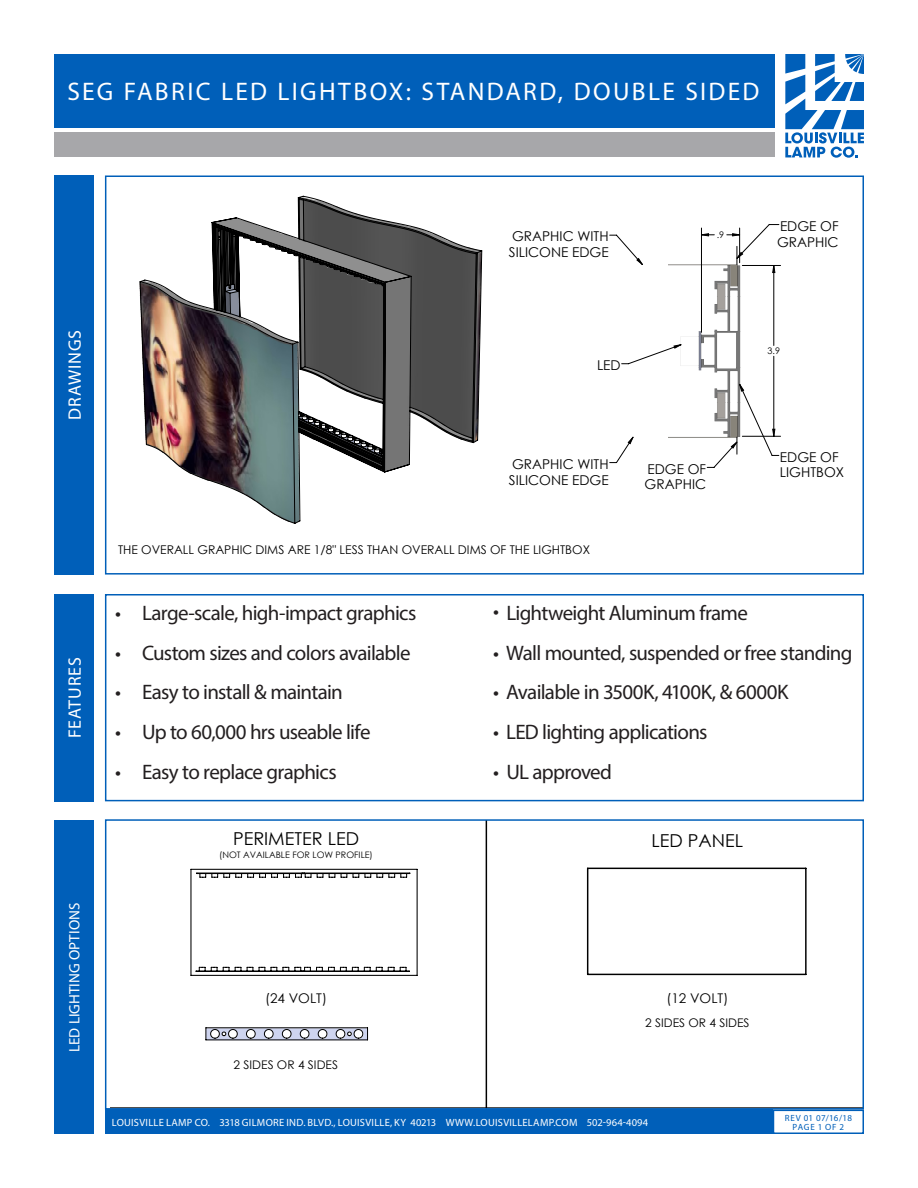
<style>
.page{position:relative;width:918px;height:1188px;background:#fff}
.page>*{position:absolute;margin:0;border:0;box-sizing:border-box;transform-origin:0 0}
.t1{font:25.5px "Myriad Pro";letter-spacing:.09em;color:#fff}
.t2{font:21px "Myriad Pro";letter-spacing:-.035em;color:#231f20}
.t3{font:18px "Myriad Pro";letter-spacing:.045em;color:#fff}
.t4{font:17.85px "Century Gothic";color:#000}
.t5{font:15px "Myriad Pro";letter-spacing:.005em;color:#fff}
.t6{font:13.5px/15.8px "Century Gothic";color:#000}
.t7{font:13.35px "Century Gothic";color:#000}
.t8{font:12px "Century Gothic";color:#000}
.t9{font:11.85px "Century Gothic";color:#000}
.t10{font:10.5px "Myriad Pro";letter-spacing:.025em;color:#fff}
.t11{font:9px/9px "Myriad Pro";letter-spacing:.05em;color:#005fb9;text-align:center}
.t12{font:9px "Century Gothic";color:#000}
.t13{font:8.85px "Century Gothic";color:#000}
</style>
<div class="page">
<div style="left:54px;top:54px;width:721px;height:73px;background:#005fb9"></div>
<svg style="left:785px;top:54px;width:79px;height:104px"></svg>
<div style="left:55px;top:133px;width:720px;height:24px;background:#a7a7aa"></div>
<hr style="left:742px;top:265px;width:39px;height:1px;background:#000">
<hr style="left:742px;top:436px;width:39px;height:1px;background:#000">
<svg style="left:609px;top:224px;width:170px;height:244px"></svg>
<svg style="left:139px;top:196px;width:343px;height:328px"></svg>
<div style="left:105px;top:176px;width:759px;height:399px;border:2px solid #005fb9"></div>
<div style="left:105px;top:594px;width:759px;height:207px;border:2px solid #005fb9"></div>
<div style="left:54px;top:594px;width:40px;height:207px;background:#005fb9"></div>
<div style="left:54px;top:176px;width:40px;height:399px;background:#005fb9"></div>
<div style="left:105px;top:1110px;width:668px;height:24px;background:#005fb9"></div>
<div style="left:773px;top:1110px;width:91px;height:24px;border:2px solid #005fb9"></div>
<div style="left:54px;top:821px;width:40px;height:313px;background:#005fb9"></div>
<img style="left:310px;top:966px;width:105px;height:9px">
<img style="left:205px;top:1028px;width:164px;height:13px">
<img style="left:190px;top:962px;width:120px;height:14px">
<img style="left:310px;top:868px;width:106px;height:10px">
<img style="left:191px;top:868px;width:119px;height:15px">
<hr style="left:191px;top:869px;width:226px;height:1px;background:#000">
<hr style="left:190px;top:869px;width:1px;height:106px;background:#000">
<hr style="left:191px;top:975px;width:226px;height:1px;background:#000">
<hr style="left:417px;top:869px;width:1px;height:106px;background:#000">
<hr style="left:110px;top:820px;width:1px;height:288px;background:#000">
<hr style="left:486px;top:820px;width:1px;height:288px;background:#000">
<hr style="left:588px;top:868px;width:218px;height:1px;background:#000">
<hr style="left:587px;top:868px;width:1px;height:106px;background:#000">
<hr style="left:588px;top:974px;width:218px;height:1px;background:#000">
<hr style="left:805px;top:868px;width:2px;height:106px;background:#000">
<svg style="left:205px;top:1027px;width:163px;height:13px"></svg>
<svg style="left:196px;top:967px;width:214px;height:5px"></svg>
<hr style="left:302px;top:873px;width:108px;height:1px;background:#000">
<svg style="left:401px;top:873px;width:10px;height:5px"></svg>
<svg style="left:389px;top:874px;width:6px;height:4px"></svg>
<hr style="left:197px;top:873px;width:108px;height:1px;background:#000">
<svg style="left:196px;top:873px;width:10px;height:5px"></svg>
<svg style="left:212px;top:874px;width:6px;height:4px"></svg>
<svg style="left:224px;top:874px;width:159px;height:4px"></svg>
<div style="left:105px;top:819px;width:759px;height:291px;border:2px solid #005fb9"></div>
<p class="t1" style="left:68px;top:76px;width:694px">SEG FABRIC LED LIGHTBOX: STANDARD, DOUBLE SIDED</p>
<p class="t3" style="left:64px;top:420px;width:91px;rotate:-90deg">DRAWINGS</p>
<p class="t3" style="left:64px;top:738px;width:82px;rotate:-90deg">FEATURES</p>
<p class="t5" style="left:65px;top:1052px;width:151px;rotate:-90deg">LED LIGHTING OPTIONS</p>
<p class="t6" style="left:509px;top:229px;width:101px">GRAPHIC WITH<br>SILICONE EDGE</p>
<p class="t6" style="left:777px;top:218px;width:63px">EDGE OF<br>GRAPHIC</p>
<p class="t12" style="left:717px;top:229px;width:9px">.9</p>
<p class="t6" style="left:597px;top:357px;width:25px">LED</p>
<p class="t12" style="left:768px;top:345px;width:14px">3.9</p>
<p class="t6" style="left:509px;top:456px;width:101px">GRAPHIC WITH<br>SILICONE EDGE</p>
<p class="t6" style="left:645px;top:461px;width:63px">EDGE OF<br>GRAPHIC</p>
<p class="t6" style="left:780px;top:449px;width:66px">EDGE OF<br>LIGHTBOX</p>
<p class="t8" style="left:118px;top:542px;width:474px">THE OVERALL GRAPHIC DIMS ARE 1/8" LESS THAN OVERALL DIMS OF THE LIGHTBOX</p>
<p class="t2" style="left:115px;top:600px;width:303px">• Large-scale, high-impact graphics</p>
<p class="t2" style="left:493px;top:600px;width:256px">• Lightweight Aluminum frame</p>
<p class="t2" style="left:115px;top:640px;width:297px">• Custom sizes and colors available</p>
<p class="t2" style="left:493px;top:640px;width:361px">• Wall mounted, suspended or free standing</p>
<p class="t2" style="left:115px;top:679px;width:229px">• Easy to install &amp; maintain</p>
<p class="t2" style="left:493px;top:679px;width:297px">• Available in 3500K, 4100K, &amp; 6000K</p>
<p class="t2" style="left:115px;top:719px;width:257px">• Up to 60,000 hrs useable life</p>
<p class="t2" style="left:493px;top:719px;width:216px">• LED lighting applications</p>
<p class="t2" style="left:115px;top:759px;width:223px">• Easy to replace graphics</p>
<p class="t2" style="left:493px;top:759px;width:121px">• UL approved</p>
<p class="t4" style="left:233px;top:826px;width:128px">PERIMETER LED</p>
<p class="t13" style="left:219px;top:848px;width:155px">(NOT AVAILABLE FOR LOW PROFILE)</p>
<p class="t4" style="left:652px;top:828px;width:93px">LED PANEL</p>
<p class="t7" style="left:265px;top:989px;width:63px">(24 VOLT)</p>
<p class="t7" style="left:666px;top:989px;width:63px">(12 VOLT)</p>
<p class="t9" style="left:234px;top:1056px;width:106px">2 SIDES OR 4 SIDES</p>
<p class="t9" style="left:645px;top:1015px;width:106px">2 SIDES OR 4 SIDES</p>
<p class="t10" style="left:112px;top:1116px;width:538px">LOUISVILLE LAMP CO. <sup>■</sup> 3318 GILMORE IND. BLVD., LOUISVILLE, KY 40213 <sup>■</sup> WWW.LOUISVILLELAMP.COM <sup>■</sup> 502-964-4094</p>
<p class="t11" style="left:785px;top:1113px;width:69px">REV 01 07/16/18<br>PAGE 1 OF 2</p>
</div>
